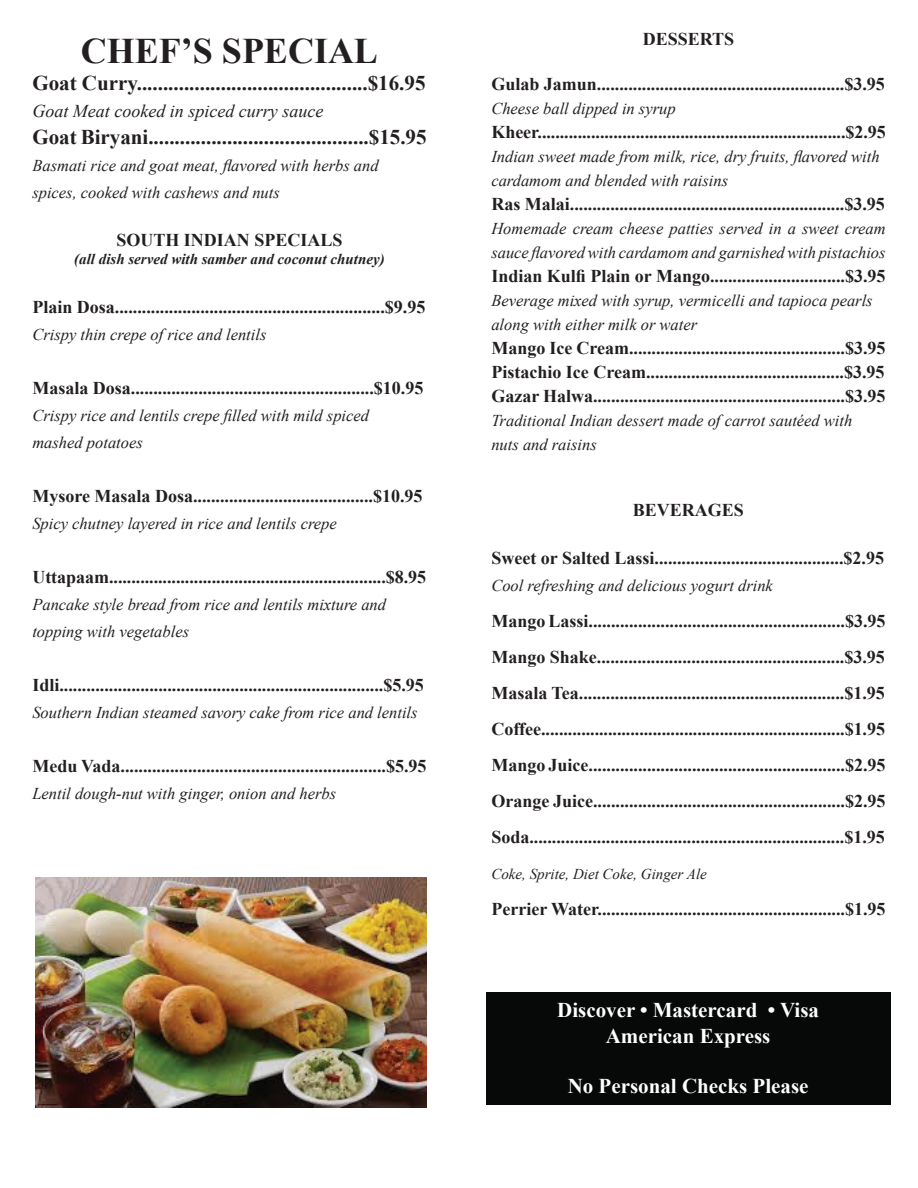
<style>
.page{position:relative;width:918px;height:1188px;background:#fff}
.page>*{position:absolute;margin:0;border:0;box-sizing:border-box;transform-origin:0 0}
.t1{font:700 36px "Times New Roman";color:#231f20}
.t2{font:700 21px "Times New Roman";color:#231f20}
.t3{font:700 21px/25.2px "Times New Roman";color:#fff;text-align:center}
.t4{font:700 18px/36px "Times New Roman";color:#231f20;text-align:justify}
.t5{font:italic 18px "Times New Roman";color:#231f20}
.t6{font:italic 16.5px/24px "Times New Roman";color:#231f20}
.t7{font:italic 700 15px "Times New Roman";color:#231f20}
.t8{font:italic 15px "Times New Roman";color:#231f20}
</style>
<div class="page">
<div style="left:486px;top:993px;width:405px;height:112px;background:#070909"></div>
<img style="left:35px;top:878px;width:392px;height:229px">
<h1 class="t1" style="left:81px;top:25px;width:299px">CHEF’S SPECIAL</h1>
<p class="t2" style="left:32px;top:68px;width:395px">Goat Curry............................................$16.95</p>
<p class="t5" style="left:32px;top:98px;width:292px">Goat Meat cooked in spiced curry sauce</p>
<p class="t2" style="left:32px;top:122px;width:396px">Goat Biryani..........................................$15.95</p>
<p class="t6" style="left:32px;top:151px;width:348px;line-height:27px">Basmati rice and goat meat, flavored with herbs and spices, cooked with cashews and nuts</p>
<p class="t4" style="left:116px;top:222px;width:228px">SOUTH INDIAN SPECIALS</p>
<p class="t7" style="left:74px;top:249px;width:312px">(all dish served with samber and coconut chutney)</p>
<p class="t4" style="left:32px;top:289px;width:395px">Plain Dosa............................................................$9.95</p>
<p class="t6" style="left:32px;top:322px;width:236px">Crispy thin crepe of rice and lentils</p>
<p class="t4" style="left:32px;top:370px;width:392px">Masala Dosa......................................................$10.95</p>
<p class="t6" style="left:32px;top:402px;width:338px;line-height:27px">Crispy rice and lentils crepe filled with mild spiced mashed potatoes</p>
<p class="t4" style="left:32px;top:478px;width:392px">Mysore Masala Dosa........................................$10.95</p>
<p class="t6" style="left:32px;top:511px;width:306px">Spicy chutney layered in rice and lentils crepe</p>
<p class="t4" style="left:32px;top:559px;width:395px">Uttapaam..............................................................$8.95</p>
<p class="t6" style="left:32px;top:591px;width:355px;line-height:27px">Pancake style bread from rice and lentils mixture and topping with vegetables</p>
<p class="t4" style="left:32px;top:667px;width:393px">Idli........................................................................$5.95</p>
<p class="t6" style="left:32px;top:700px;width:387px">Southern Indian steamed savory cake from rice and lentils</p>
<p class="t4" style="left:32px;top:748px;width:396px">Medu Vada...........................................................$5.95</p>
<p class="t6" style="left:32px;top:781px;width:305px">Lentil dough-nut with ginger, onion and herbs</p>
<p class="t4" style="left:643px;top:20px;width:93px">DESSERTS</p>
<p class="t4" style="left:491px;top:65px;width:395px">Gulab Jamun.......................................................$3.95</p>
<p class="t6" style="left:491px;top:96px;width:186px">Cheese ball dipped in syrup</p>
<p class="t4" style="left:491px;top:113px;width:396px">Kheer.....................................................................$2.95</p>
<p class="t6" style="left:491px;top:144px;width:390px">Indian sweet made from milk, rice, dry fruits, flavored with cardamom and blended with raisins</p>
<p class="t4" style="left:491px;top:185px;width:395px">Ras Malai.............................................................$3.95</p>
<p class="t6" style="left:491px;top:216px;width:396px">Homemade cream cheese patties served in a sweet cream sauce flavored with cardamom and garnished with pistachios</p>
<p class="t4" style="left:491px;top:257px;width:396px">Indian Kulfi Plain or Mango..............................$3.95</p>
<p class="t6" style="left:491px;top:288px;width:383px">Beverage mixed with syrup, vermicelli and tapioca pearls along with either milk or water</p>
<p class="t4" style="left:491px;top:335px;width:396px;line-height:24px">Mango Ice Cream................................................$3.95<br>Pistachio Ice Cream............................................$3.95<br>Gazar Halwa........................................................$3.95</p>
<p class="t6" style="left:491px;top:408px;width:363px">Traditional Indian dessert made of carrot sautéed with nuts and raisins</p>
<p class="t4" style="left:633px;top:491px;width:113px">BEVERAGES</p>
<p class="t4" style="left:491px;top:539px;width:394px">Sweet or Salted Lassi..........................................$2.95</p>
<p class="t6" style="left:491px;top:573px;width:283px">Cool refreshing and delicious yogurt drink</p>
<p class="t4" style="left:491px;top:602px;width:396px">Mango Lassi.........................................................$3.95<br>Mango Shake.......................................................$3.95<br>Masala Tea...........................................................$1.95<br>Coffee....................................................................$1.95<br>Mango Juice.........................................................$2.95<br>Orange Juice........................................................$2.95<br>Soda......................................................................$1.95</p>
<p class="t8" style="left:491px;top:863px;width:217px">Coke, Sprite, Diet Coke, Ginger Ale</p>
<p class="t4" style="left:491px;top:890px;width:396px">Perrier Water.......................................................$1.95</p>
<p class="t3" style="left:557px;top:997px;width:263px">Discover • Mastercard • Visa<br>American Express</p>
<p class="t3" style="left:568px;top:1073px;width:242px">No Personal Checks Please</p>
</div>
